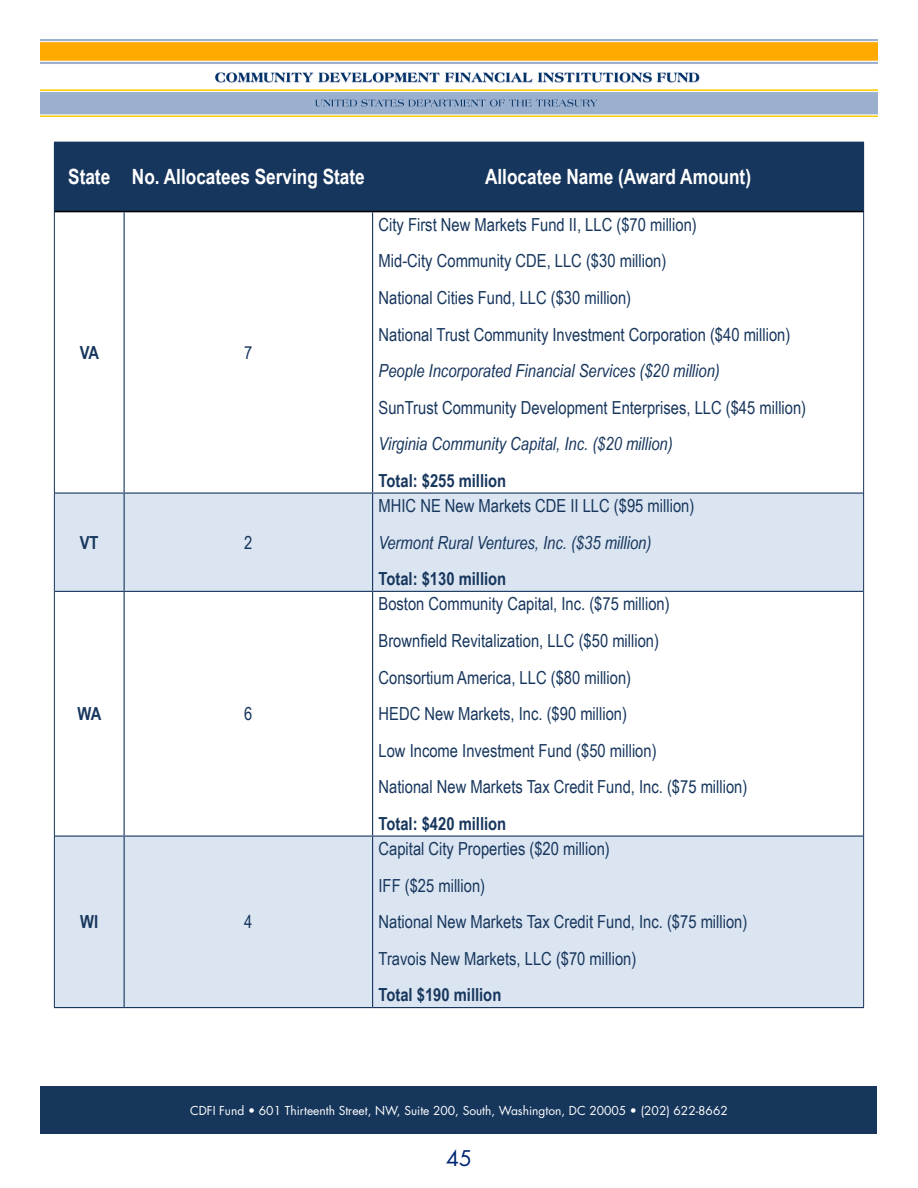
<style>
.page{position:relative;width:918px;height:1188px;background:#fff}
.page>*{position:absolute;margin:0;border:0;box-sizing:border-box;transform-origin:0 0}
.t1{font:700 21px "Arial Narrow";color:#fff}
.t2{font:21px "Futura";color:#002673}
.t3{font:18px/36.6px "Arial Narrow";color:#17365d}
.t4{font:italic 18px "Arial Narrow";color:#17365d}
.t5{font:700 18px "Arial Narrow";color:#17365d}
.t6{font:12px "Futura";color:#fff}
.s1{font-style:italic}
</style>
<div class="page">
<img style="left:40px;top:39px;width:838px;height:77px">
<div style="left:40px;top:1086px;width:838px;height:48px;background:#16365c"></div>
<div style="left:54px;top:142px;width:70px;height:70px;background:#17365d"></div>
<div style="left:124px;top:142px;width:249px;height:70px;background:#17365d"></div>
<div style="left:373px;top:142px;width:491px;height:70px;background:#17365d"></div>
<div style="left:54px;top:493px;width:70px;height:98px;background:#dbe5f1"></div>
<div style="left:124px;top:493px;width:249px;height:98px;background:#dbe5f1"></div>
<div style="left:373px;top:493px;width:491px;height:98px;background:#dbe5f1"></div>
<div style="left:54px;top:836px;width:70px;height:172px;background:#dbe5f1"></div>
<div style="left:124px;top:836px;width:249px;height:172px;background:#dbe5f1"></div>
<div style="left:373px;top:836px;width:491px;height:172px;background:#dbe5f1"></div>
<hr style="left:54px;top:212px;width:1px;height:281px;background:#17365d">
<hr style="left:863px;top:212px;width:1px;height:281px;background:#17365d">
<hr style="left:54px;top:493px;width:1px;height:98px;background:#17365d">
<hr style="left:863px;top:493px;width:1px;height:98px;background:#17365d">
<hr style="left:54px;top:591px;width:1px;height:245px;background:#17365d">
<hr style="left:863px;top:591px;width:1px;height:245px;background:#17365d">
<hr style="left:54px;top:836px;width:1px;height:171px;background:#17365d">
<hr style="left:863px;top:836px;width:1px;height:171px;background:#17365d">
<hr style="left:124px;top:212px;width:1px;height:281px;background:#17365d">
<hr style="left:372px;top:212px;width:1px;height:281px;background:#17365d">
<hr style="left:55px;top:493px;width:69px;height:1px;background:#17365d">
<hr style="left:124px;top:493px;width:249px;height:1px;background:#17365d">
<hr style="left:124px;top:494px;width:1px;height:97px;background:#17365d">
<hr style="left:373px;top:493px;width:490px;height:1px;background:#17365d">
<hr style="left:372px;top:494px;width:1px;height:97px;background:#17365d">
<hr style="left:55px;top:591px;width:69px;height:1px;background:#17365d">
<hr style="left:124px;top:591px;width:249px;height:1px;background:#17365d">
<hr style="left:124px;top:592px;width:1px;height:244px;background:#17365d">
<hr style="left:373px;top:591px;width:490px;height:1px;background:#17365d">
<hr style="left:372px;top:592px;width:1px;height:244px;background:#17365d">
<hr style="left:55px;top:836px;width:69px;height:1px;background:#17365d">
<hr style="left:124px;top:836px;width:249px;height:1px;background:#17365d">
<hr style="left:124px;top:837px;width:1px;height:170px;background:#17365d">
<hr style="left:373px;top:836px;width:490px;height:1px;background:#17365d">
<hr style="left:372px;top:837px;width:1px;height:170px;background:#17365d">
<hr style="left:54px;top:1007px;width:70px;height:1px;background:#17365d">
<hr style="left:124px;top:1007px;width:249px;height:1px;background:#17365d">
<hr style="left:373px;top:1007px;width:491px;height:1px;background:#17365d">
<hr style="left:55px;top:211px;width:69px;height:1px;background:#000">
<hr style="left:124px;top:211px;width:249px;height:1px;background:#000">
<hr style="left:373px;top:211px;width:490px;height:1px;background:#000">
<p class="t1" style="left:68px;top:161px;width:44px">State</p>
<p class="t1" style="left:132px;top:161px;width:234px">No. Allocatees Serving State</p>
<p class="t1" style="left:485px;top:161px;width:268px">Allocatee Name (Award Amount)</p>
<p class="t3" style="left:379px;top:206px;width:320px">City First New Markets Fund II, LLC ($70 million)</p>
<p class="t3" style="left:379px;top:242px;width:289px">Mid-City Community CDE, LLC ($30 million)</p>
<p class="t3" style="left:379px;top:279px;width:254px">National Cities Fund, LLC ($30 million)</p>
<p class="t5" style="left:80px;top:339px;width:21px">VA</p>
<p class="t3" style="left:244px;top:334px;width:10px">7</p>
<p class="t3" style="left:379px;top:315px;width:413px">National Trust Community Investment Corporation ($40 million)<br><span class="s1">People Incorporated Financial Services ($20 million)</span></p>
<p class="t3" style="left:379px;top:389px;width:429px">SunTrust Community Development Enterprises, LLC ($45 million)</p>
<p class="t4" style="left:379px;top:432px;width:296px">Virginia Community Capital, Inc. ($20 million)</p>
<p class="t5" style="left:379px;top:467px;width:129px">Total: $255 million</p>
<p class="t3" style="left:379px;top:487px;width:317px">MHIC NE New Markets CDE II LLC ($95 million)</p>
<p class="t5" style="left:80px;top:529px;width:20px">VT</p>
<p class="t3" style="left:244px;top:523px;width:10px">2</p>
<p class="t4" style="left:379px;top:530px;width:274px">Vermont Rural Ventures, Inc. ($35 million)</p>
<p class="t5" style="left:379px;top:565px;width:129px">Total: $130 million</p>
<p class="t3" style="left:379px;top:585px;width:293px">Boston Community Capital, Inc. ($75 million)</p>
<p class="t3" style="left:379px;top:622px;width:282px">Brownfield Revitalization, LLC ($50 million)</p>
<p class="t3" style="left:379px;top:658px;width:254px">Consortium America, LLC ($80 million)</p>
<p class="t5" style="left:78px;top:700px;width:25px">WA</p>
<p class="t3" style="left:244px;top:695px;width:10px">6</p>
<p class="t3" style="left:379px;top:695px;width:250px">HEDC New Markets, Inc. ($90 million)</p>
<p class="t3" style="left:379px;top:731px;width:280px">Low Income Investment Fund ($50 million)</p>
<p class="t3" style="left:379px;top:768px;width:370px">National New Markets Tax Credit Fund, Inc. ($75 million)</p>
<p class="t5" style="left:379px;top:810px;width:129px">Total: $420 million</p>
<p class="t3" style="left:379px;top:830px;width:233px">Capital City Properties ($20 million)</p>
<p class="t3" style="left:379px;top:866px;width:108px">IFF ($25 million)</p>
<p class="t5" style="left:80px;top:908px;width:20px">WI</p>
<p class="t3" style="left:244px;top:903px;width:10px">4</p>
<p class="t3" style="left:379px;top:903px;width:370px">National New Markets Tax Credit Fund, Inc. ($75 million)</p>
<p class="t3" style="left:379px;top:940px;width:259px">Travois New Markets, LLC ($70 million)</p>
<p class="t5" style="left:379px;top:981px;width:124px">Total $190 million</p>
<p class="t6" style="left:190px;top:1103px;width:539px">CDFI Fund • 601 Thirteenth Street, NW, Suite 200, South, Washington, DC 20005 • (202) 622-8662</p>
<p class="t2" style="left:446px;top:1145px;width:27px">45</p>
</div>
